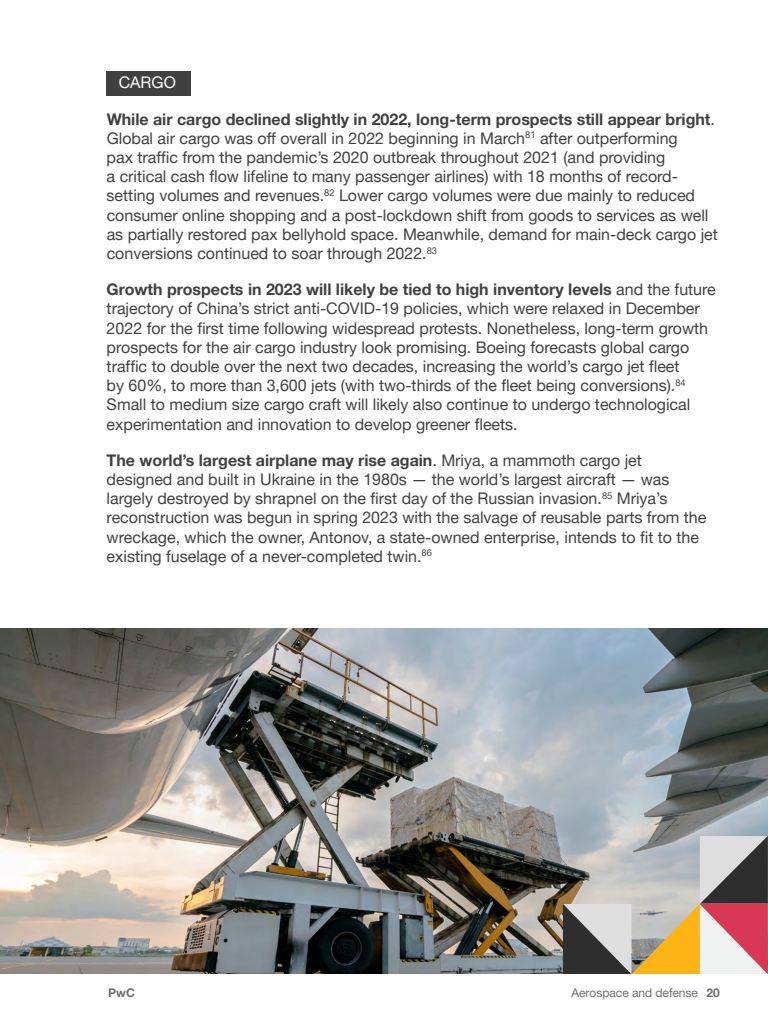
<style>
.page{position:relative;width:768px;height:1024px;background:#fff}
.page>*{position:absolute;margin:0;border:0;box-sizing:border-box;transform-origin:0 0}
.t1{font:16px/19.2px "Helvetica Neue LT Pro";color:#404041}
.t2{font:16px "Helvetica Neue LT Pro";color:#fff}
.t3{font:12px "Helvetica Neue LT Pro";color:#6d6e71}
.t4{font:700 12px "Helvetica Neue LT Pro";color:#6d6e71}
.s1{font-weight:700}
</style>
<div class="page">
<div style="left:107px;top:71px;width:84px;height:25px;background:#404041"></div>
<img style="left:0;top:628px;width:768px;height:346px">
<svg style="left:563px;top:836px;width:205px;height:138px;background:#b3a095"></svg>
<p class="t2" style="left:119px;top:73px;width:59px">CARGO</p>
<p class="t1" style="left:107px;top:109px;width:613px"><span class="s1">While air cargo declined slightly in 2022, long-term prospects still appear bright</span>.<br>Global air cargo was off overall in 2022 beginning in March<sup>81</sup> after outperforming<br>pax traffic from the pandemic’s 2020 outbreak throughout 2021 (and providing<br>a critical cash flow lifeline to many passenger airlines) with 18 months of record&shy;setting volumes and revenues.<sup>82</sup> Lower cargo volumes were due mainly to reduced consumer online shopping and a post-lockdown shift from goods to services as well as partially restored pax bellyhold space. Meanwhile, demand for main-deck cargo jet conversions continued to soar through 2022.<sup>83</sup></p>
<p class="t1" style="left:107px;top:279px;width:611px"><span class="s1">Growth prospects in 2023 will likely be tied to high inventory levels</span> and the future trajectory of China’s strict anti-COVID-19 policies, which were relaxed in December 2022 for the first time following widespread protests. Nonetheless, long-term growth prospects for the air cargo industry look promising. Boeing forecasts global cargo traffic to double over the next two decades, increasing the world’s cargo jet fleet<br>by 60%, to more than 3,600 jets (with two-thirds of the fleet being conversions).<sup>84<br></sup>Small to medium size cargo craft will likely also continue to undergo technological experimentation and innovation to develop greener fleets.</p>
<p class="t1" style="left:107px;top:450px;width:601px"><span class="s1">The world’s largest airplane may rise again</span>. Mriya, a mammoth cargo jet designed and built in Ukraine in the 1980s — the world’s largest aircraft — was largely destroyed by shrapnel on the first day of the Russian invasion.<sup>85</sup> Mriya’s reconstruction was begun in spring 2023 with the salvage of reusable parts from the wreckage, which the owner, Antonov, a state-owned enterprise, intends to fit to the existing fuselage of a never-completed twin.<sup>86</sup></p>
<p class="t4" style="left:108px;top:985px;width:28px">PwC</p>
<p class="t3" style="left:571px;top:985px;width:150px">Aerospace and defense <span class="s1">20</span></p>
</div>
